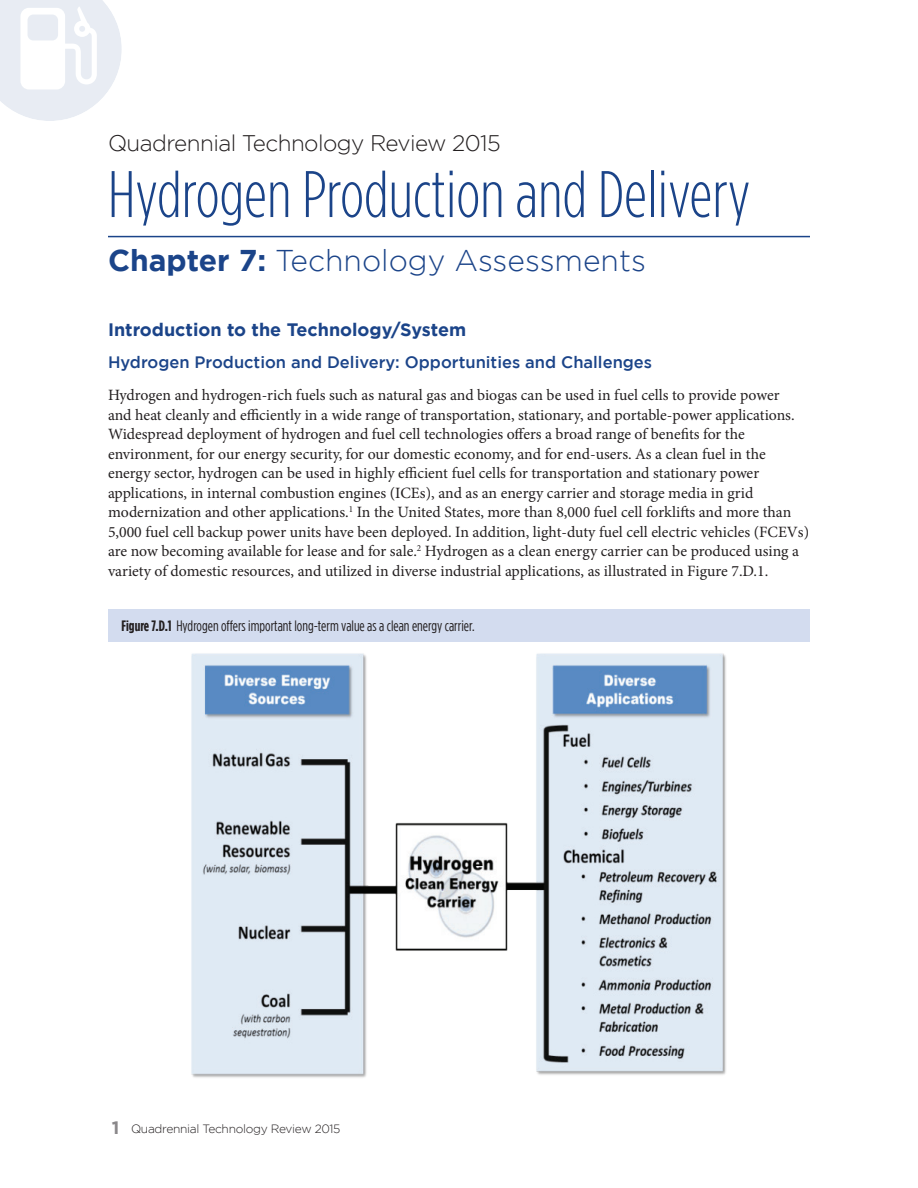
<style>
.page{position:relative;width:918px;height:1188px;background:#fff}
.page>*{position:absolute;margin:0;border:0;box-sizing:border-box;transform-origin:0 0}
.Chapter_Title{font:300 65.7px "Gotham Condensed";color:#1b4489}
.Chapter_Title-2{font:300 30px "Gotham";color:#1b4489}
.Chapter_title_in_hea{font:300 22.5px "Gotham";letter-spacing:-.025em;color:#231f20}
.Header_One{font:700 18px "Gotham";color:#1b4489}
.Header_Two{font:500 16.5px "Gotham";color:#1b4489}
.Body_Text{font:15.75px/19.5px "Minion Pro";color:#231f20}
.Figure_Text{font:15px "Gotham Condensed";color:#231f20}
.t1{font:300 12px "Gotham";letter-spacing:-.025em;color:#231f20}
.s1{font-weight:700}
.s2{font-weight:700;font-size:18px;color:#8a888a}
</style>
<div class="page">
<svg style="left:0;top:0;width:122px;height:121px"></svg>
<hr style="left:108px;top:236px;width:702px;height:1px;background:#1b4489">
<div style="left:108px;top:610px;width:702px;height:32px;background:#d3dcef"></div>
<img style="left:191px;top:653px;width:535px;height:425px">
<p class="Chapter_title_in_hea" style="left:108px;top:131px;width:394px">Quadrennial Technology Review 2015</p>
<p class="Chapter_Title" style="left:108px;top:159px;width:644px">Hydrogen Production and Delivery</p>
<p class="Chapter_Title-2" style="left:108px;top:244px;width:539px"><span class="s1">Chapter 7:</span> Technology Assessments</p>
<p class="Header_One" style="left:108px;top:319px;width:360px">Introduction to the Technology/System</p>
<p class="Header_Two" style="left:108px;top:353px;width:546px">Hydrogen Production and Delivery: Opportunities and Challenges</p>
<p class="Body_Text" style="left:108px;top:385px;width:703px">Hydrogen and hydrogen-rich fuels such as natural gas and biogas can be used in fuel cells to provide power<br>and heat cleanly and efficiently in a wide range of transportation, stationary, and portable-power applications.<br>Widespread deployment of hydrogen and fuel cell technologies offers a broad range of benefits for the environment, for our energy security, for our domestic economy, and for end-users. As a clean fuel in the energy sector, hydrogen can be used in highly efficient fuel cells for transportation and stationary power applications, in internal combustion engines (ICEs), and as an energy carrier and storage media in grid modernization and other applications.<sup>1</sup> In the United States, more than 8,000 fuel cell forklifts and more than 5,000 fuel cell backup power units have been deployed. In addition, light-duty fuel cell electric vehicles (FCEVs) are now becoming available for lease and for sale.<sup>2</sup> Hydrogen as a clean energy carrier can be produced using a variety of domestic resources, and utilized in diverse industrial applications, as illustrated in Figure 7.D.1.</p>
<p class="Figure_Text" style="left:122px;top:618px;width:355px"><span class="s1">Figure 7.D.1</span> Hydrogen offers important long-term value as a clean energy carrier.</p>
<p class="t1" style="left:112px;top:1122px;width:230px"><span class="s2">1</span> Quadrennial Technology Review 2015</p>
</div>
